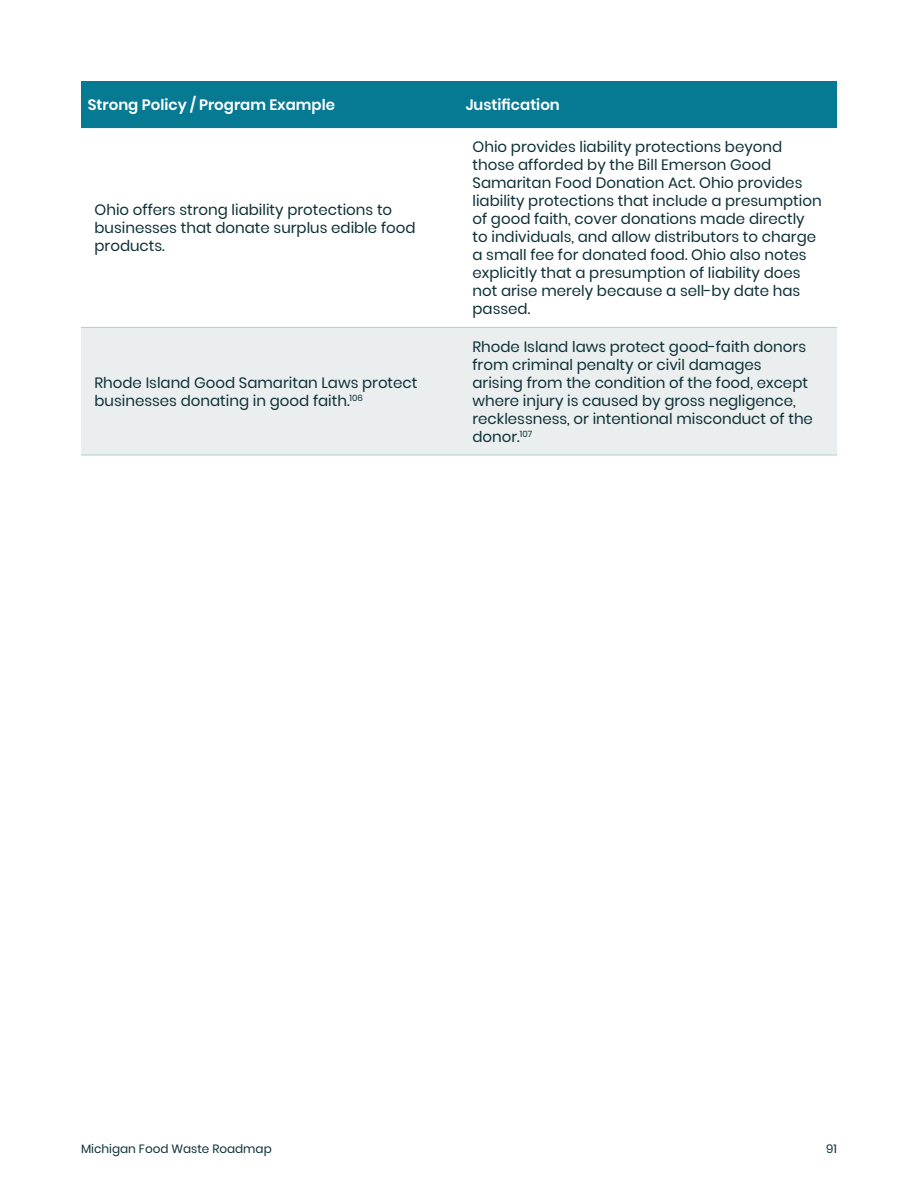
<style>
.page{position:relative;width:918px;height:1188px;background:#fff}
.page>*{position:absolute;margin:0;border:0;box-sizing:border-box;transform-origin:0 0}
.t1{font:15px/18px "Poppins";color:#0d3037}
.t2{font:600 15px "Poppins";color:#fff}
.t3{font:12px "Poppins";color:#0d3037}
</style>
<div class="page">
<div style="left:81px;top:81px;width:756px;height:47px;background:#067a93"></div>
<svg style="left:81px;top:128px;width:756px;height:1px"></svg>
<div style="left:81px;top:328px;width:756px;height:127px;background:#eaeeee"></div>
<hr style="left:81px;top:327px;width:378px;height:1px;background:#b0d0d7">
<hr style="left:459px;top:327px;width:378px;height:1px;background:#b0d0d7">
<hr style="left:81px;top:455px;width:378px;height:1px;background:#b0d0d7">
<hr style="left:459px;top:455px;width:378px;height:1px;background:#b0d0d7">
<p class="t2" style="left:88px;top:96px;width:249px">Strong Policy / Program Example</p>
<p class="t2" style="left:466px;top:96px;width:96px">Justification</p>
<p class="t1" style="left:95px;top:201px;width:323px">Ohio offers strong liability protections to businesses that donate surplus edible food products.</p>
<p class="t1" style="left:95px;top:373px;width:325px">Rhode Island Good Samaritan Laws protect businesses donating in good faith.<sup>106</sup></p>
<p class="t1" style="left:472px;top:138px;width:351px">Ohio provides liability protections beyond those afforded by the Bill Emerson Good Samaritan Food Donation Act. Ohio provides liability protections that include a presumption of good faith, cover donations made directly to individuals, and allow distributors to charge a small fee for donated food. Ohio also notes explicitly that a presumption of liability does not arise merely because a sell-by date has passed.</p>
<p class="t1" style="left:473px;top:337px;width:342px">Rhode Island laws protect good-faith donors from criminal penalty or civil damages arising from the condition of the food, except where injury is caused by gross negligence, recklessness, or intentional misconduct of the donor.<sup>107</sup></p>
<p class="t3" style="left:81px;top:1141px;width:192px">Michigan Food Waste Roadmap</p>
<p class="t3" style="left:826px;top:1141px;width:12px">91</p>
</div>
